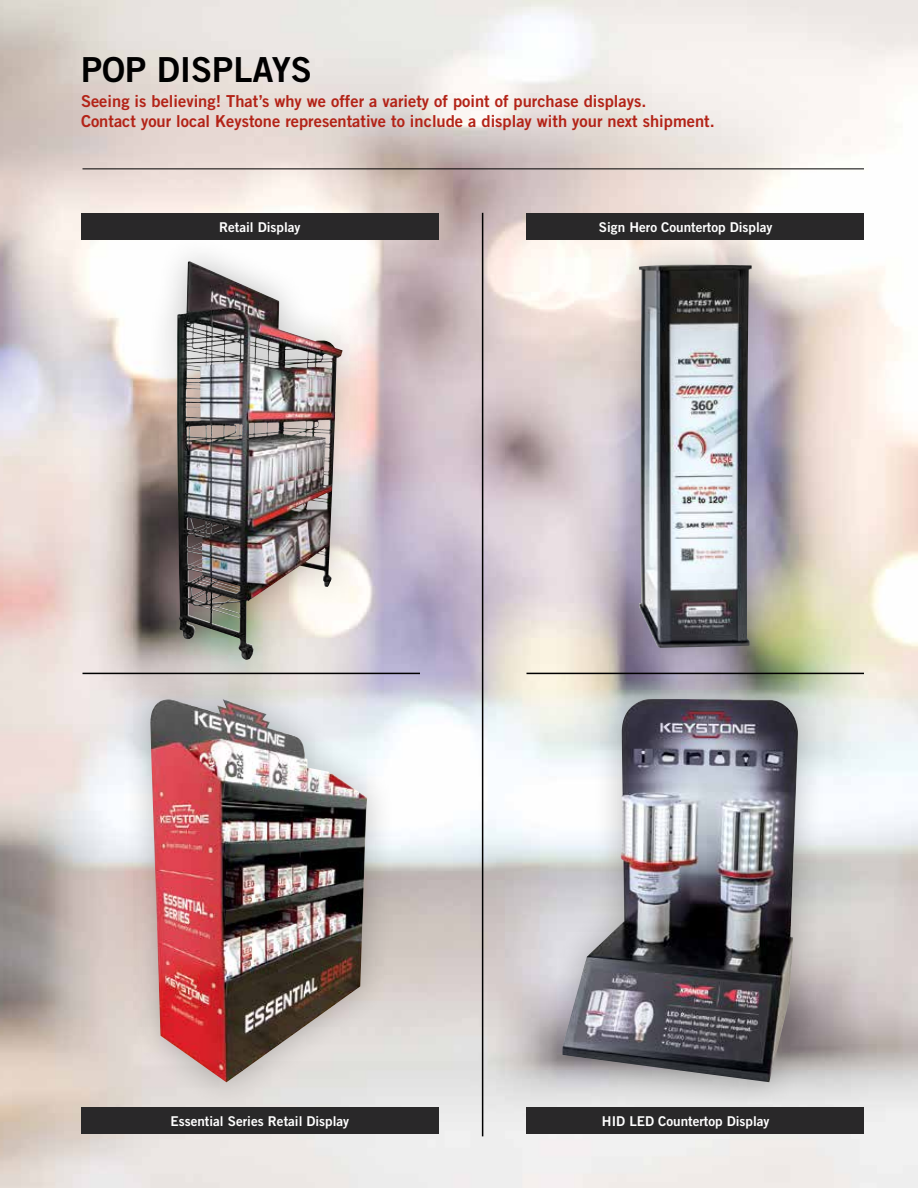
<style>
.page{position:relative;width:918px;height:1188px;background:#fff}
.page>*{position:absolute;margin:0;border:0;box-sizing:border-box;transform-origin:0 0}
.t1{font:34.5px "Trade Gothic Bold Two";color:#000}
.t2{font:16.5px/19.8px "Trade Gothic Bold Two";color:#b32317}
.t3{font:13.5px "Trade Gothic Bold Two";color:#fff}
</style>
<div class="page">
<img style="left:0;top:0;width:918px;height:1188px">
<hr style="left:82px;top:168px;width:782px;height:1px;background:#000">
<div style="left:147px;top:234px;width:223px;height:454px;background:#000;opacity:.25"></div>
<img style="left:177px;top:261px;width:166px;height:399px">
<hr style="left:482px;top:213px;width:1px;height:923px;background:#000">
<div style="left:610px;top:234px;width:169px;height:444px;background:#000;opacity:.25"></div>
<img style="left:639px;top:265px;width:113px;height:383px">
<hr style="left:526px;top:673px;width:338px;height:1px;background:#000">
<hr style="left:82px;top:673px;width:338px;height:1px;background:#000">
<div style="left:533px;top:669px;width:295px;height:442px;background:#000;opacity:.25"></div>
<img style="left:562px;top:699px;width:237px;height:383px">
<div style="left:81px;top:213px;width:358px;height:27px;background:#292829"></div>
<div style="left:81px;top:1107px;width:358px;height:27px;background:#292829"></div>
<div style="left:526px;top:1107px;width:338px;height:27px;background:#292829"></div>
<div style="left:526px;top:213px;width:338px;height:27px;background:#292829"></div>
<div style="left:120px;top:670px;width:276px;height:439px;background:#000;opacity:.25"></div>
<img style="left:150px;top:697px;width:217px;height:385px">
<h1 class="t1" style="left:81px;top:48px;width:232px">POP DISPLAYS</h1>
<p class="t2" style="left:81px;top:91px;width:635px">Seeing is believing! That’s why we offer a variety of point of purchase displays.<br>Contact your local Keystone representative to include a display with your next shipment.</p>
<p class="t3" style="left:219px;top:219px;width:83px">Retail Display</p>
<p class="t3" style="left:599px;top:219px;width:175px">Sign Hero Countertop Display</p>
<p class="t3" style="left:170px;top:1113px;width:180px">Essential Series Retail Display</p>
<p class="t3" style="left:602px;top:1113px;width:169px">HID LED Countertop Display</p>
</div>
